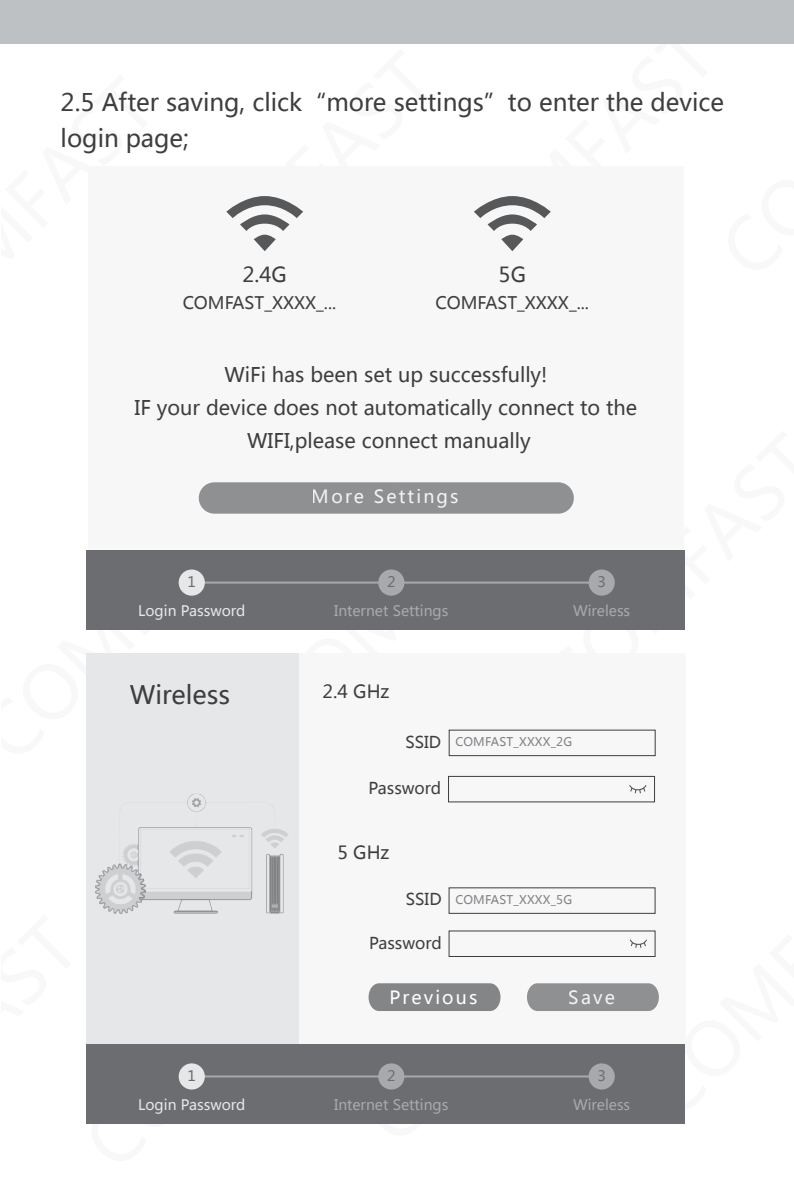
<style>
.page{position:relative;width:794px;height:1191px;background:#fff}
.page>*{position:absolute;margin:0;border:0;box-sizing:border-box;transform-origin:0 0}
.t1{font:25.2px "Microsoft Ya Hei";color:#3e3e3f}
.t2{font:24.4px "Microsoft Ya Hei";color:#fff}
.t3{font:24px/36.8px "Microsoft Ya Hei";color:#3e3e3f}
.t4{font:20.4px "Microsoft Ya Hei";color:#3e3e3f}
.t5{font:20px/33.2px "Microsoft Ya Hei";color:#3e3e3f;text-align:center}
.t6{font:18px "Microsoft Ya Hei";letter-spacing:.12em;color:#fff}
.t7{font:18px "Microsoft Ya Hei";color:#3e3e3f}
.t8{font:17.2px "Microsoft Ya Hei";color:#3e3e3f}
.t9{font:16px "Microsoft Ya Hei";color:#3e3e3f}
.t10{font:14.4px "Microsoft Ya Hei";color:#a8a9ad}
.t11{font:14.4px "Microsoft Ya Hei";color:#e6e7e9}
.t12{font:14.4px "Microsoft Ya Hei";color:#6c6d70}
.t13{font:12px "Microsoft Ya Hei";letter-spacing:.02em;color:#808285}
.s1{font-size:16px;color:#3e3e3f}
</style>
<div class="page">
<svg style="left:86px;top:550px;width:164px;height:203px"></svg>
<div style="left:0;top:0;width:794px;height:44px;background:#bec1c3"></div>
<div style="left:88px;top:166px;width:595px;height:410px;background:#f7f7f8"></div>
<svg style="left:474px;top:196px;width:77px;height:55px"></svg>
<svg style="left:226px;top:196px;width:77px;height:55px"></svg>
<div style="left:199px;top:482px;width:375px;height:31px;background:#8e9092;border-radius:16px"></div>
<div style="left:87px;top:653px;width:212px;height:400px;background:#e6e7e9"></div>
<div style="left:299px;top:653px;width:386px;height:400px;background:#f7f7f8"></div>
<svg style="left:368px;top:983px;width:132px;height:28px"></svg>
<img style="left:95px;top:793px;width:193px;height:121px">
<div style="left:449px;top:729px;width:206px;height:27px;border:1px solid #3e3e3f"></div>
<div style="left:448px;top:776px;width:207px;height:26px;border:1px solid #3e3e3f"></div>
<svg style="left:629px;top:785px;width:17px;height:8px"></svg>
<div style="left:448px;top:887px;width:207px;height:27px;border:1px solid #3e3e3f"></div>
<div style="left:448px;top:930px;width:207px;height:27px;border:1px solid #3e3e3f"></div>
<svg style="left:527px;top:887px;width:132px;height:124px"></svg>
<div style="left:87px;top:1044px;width:598px;height:79px;background:#6c6d70"></div>
<hr style="left:198px;top:1075px;width:403px;height:2px;background:#a8a9ad">
<div style="left:179px;top:1063px;width:26px;height:26px;background:#e6e7e9;border-radius:50%"></div>
<div style="left:378px;top:1063px;width:26px;height:26px;background:#a8a9ad;border-radius:50%"></div>
<div style="left:588px;top:1063px;width:27px;height:26px;background:#a8a9ad;border-radius:50%"></div>
<div style="left:87px;top:550px;width:598px;height:79px;background:#6c6d70"></div>
<hr style="left:198px;top:581px;width:403px;height:2px;background:#a8a9ad">
<div style="left:179px;top:569px;width:26px;height:26px;background:#e6e7e9;border-radius:50%"></div>
<div style="left:378px;top:569px;width:26px;height:26px;background:#a8a9ad;border-radius:50%"></div>
<div style="left:588px;top:569px;width:27px;height:26px;background:#a8a9ad;border-radius:50%"></div>
<p class="t3" style="left:61px;top:83px;width:665px">2.5 After saving, click“more settings”to enter the device login page;</p>
<p class="t4" style="left:242px;top:260px;width:46px">2.4G</p>
<p class="t4" style="left:498px;top:260px;width:29px">5G</p>
<p class="t8" style="left:183px;top:291px;width:155px">COMFAST_XXXX_...</p>
<p class="t8" style="left:435px;top:291px;width:155px">COMFAST_XXXX_...</p>
<p class="t5" style="left:135px;top:357px;width:504px">WiFi has been set up successfully!<br>IF your device does not automatically connect to the<br>WIFI,please connect manually</p>
<p class="t6" style="left:312px;top:485px;width:148px">More Settings</p>
<p class="t2" style="left:358px;top:480px;width:53px">保存</p>
<p class="t12" style="left:187px;top:572px;width:10px">1</p>
<p class="t12" style="left:387px;top:572px;width:10px">2</p>
<p class="t12" style="left:597px;top:572px;width:10px">3</p>
<p class="t11" style="left:138px;top:601px;width:109px">Login Password</p>
<p class="t10" style="left:334px;top:601px;width:116px">Internet Settings</p>
<p class="t10" style="left:573px;top:601px;width:59px">Wireless</p>
<p class="t1" style="left:130px;top:677px;width:102px">Wireless</p>
<p class="t7" style="left:322px;top:679px;width:68px">2.4 GHz</p>
<p class="t13" style="left:405px;top:734px;width:168px"><span class="s1">SSID</span> COMFAST_XXXX_2G</p>
<p class="t9" style="left:368px;top:777px;width:74px">Password</p>
<p class="t7" style="left:337px;top:840px;width:53px">5 GHz</p>
<p class="t13" style="left:406px;top:891px;width:168px"><span class="s1">SSID</span> COMFAST_XXXX_5G</p>
<p class="t9" style="left:369px;top:932px;width:74px">Password</p>
<p class="t6" style="left:389px;top:985px;width:89px">Previous</p>
<p class="t6" style="left:568px;top:985px;width:48px">Save</p>
<p class="t12" style="left:187px;top:1066px;width:10px">1</p>
<p class="t12" style="left:387px;top:1066px;width:10px">2</p>
<p class="t12" style="left:597px;top:1066px;width:10px">3</p>
<p class="t11" style="left:138px;top:1095px;width:109px">Login Password</p>
<p class="t10" style="left:334px;top:1095px;width:116px">Internet Settings</p>
<p class="t10" style="left:573px;top:1095px;width:59px">Wireless</p>
</div>
